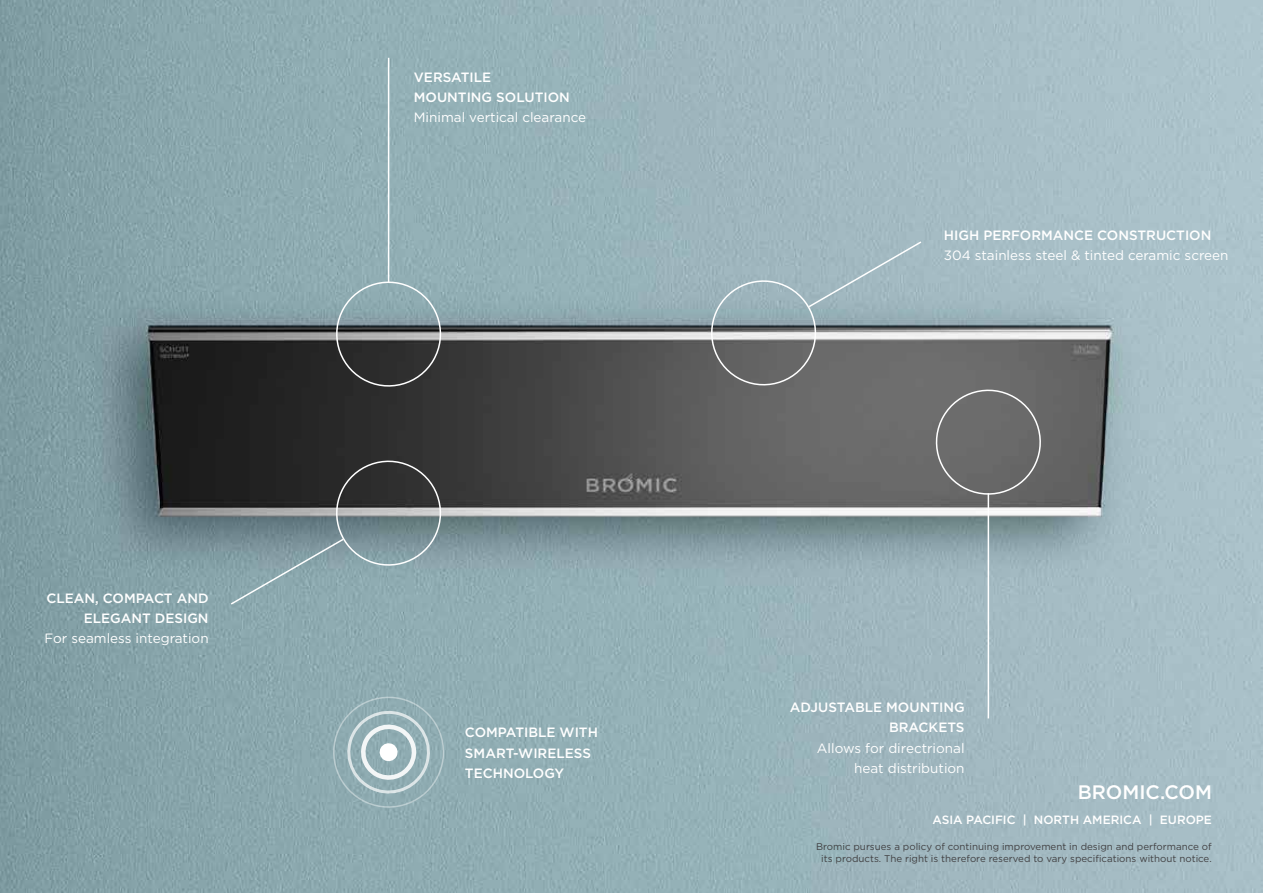
<style>
.page{position:relative;width:1263px;height:893px;background:#fff}
.page>*{position:absolute;margin:0;border:0;box-sizing:border-box;transform-origin:0 0}
.t1{font:500 19.5px "Gotham";color:#fff}
.t2{font:500 13.5px/20.2px "Gotham";color:#fff;text-align:right}
.t3{font:13.5px/20.2px "Gotham";color:#fff;text-align:right}
.t4{font:500 12px "Gotham";color:#fff}
.t5{font:9.75px/11.7px "Gotham";color:#414042;text-align:center}
</style>
<div class="page">
<img style="left:1px;top:0;width:1262px;height:893px">
<svg style="left:329px;top:275px;width:119px;height:118px;background:#646f72"></svg>
<div style="left:929px;top:383px;width:118px;height:118px;background:#6a6a6a"></div>
<hr style="left:988px;top:493px;width:1px;height:225px;background:#fff">
<hr style="left:388px;top:58px;width:1px;height:225px;background:#fff">
<svg style="left:229px;top:452px;width:219px;height:154px;background:#677679"></svg>
<svg style="left:704px;top:240px;width:219px;height:154px;background:#8d9a9e"></svg>
<svg style="left:326px;top:690px;width:125px;height:125px;background:#99b3b9"></svg>
<p class="t2" style="left:47px;top:588px;width:164px">CLEAN, COMPACT AND<br>ELEGANT DESIGN</p>
<p class="t3" style="left:44px;top:628px;width:166px">For seamless integration</p>
<p class="t2" style="left:414px;top:67px;width:157px;text-align:left">VERSATILE<br>MOUNTING SOLUTION</p>
<p class="t3" style="left:414px;top:107px;width:174px">Minimal vertical clearance</p>
<p class="t2" style="left:465px;top:722px;width:134px;text-align:left">COMPATIBLE WITH<br>SMART-WIRELESS<br>TECHNOLOGY</p>
<p class="t2" style="left:944px;top:224px;width:269px">HIGH PERFORMANCE CONSTRUCTION</p>
<p class="t3" style="left:944px;top:245px;width:286px">304 stainless steel &amp; tinted ceramic screen</p>
<p class="t2" style="left:790px;top:697px;width:176px">ADJUSTABLE MOUNTING<br>BRACKETS</p>
<p class="t3" style="left:817px;top:737px;width:149px">Allows for directrional heat distribution</p>
<h1 class="t1" style="left:1078px;top:779px;width:136px">BROMIC.COM</h1>
<p class="t4" style="left:932px;top:812px;width:281px">ASIA PACIFIC | NORTH AMERICA | EUROPE</p>
<p class="t5" style="left:816px;top:840px;width:397px">Bromic pursues a policy of continuing improvement in design and performance of its products. The right is therefore reserved to vary specifications without notice.</p>
</div>
